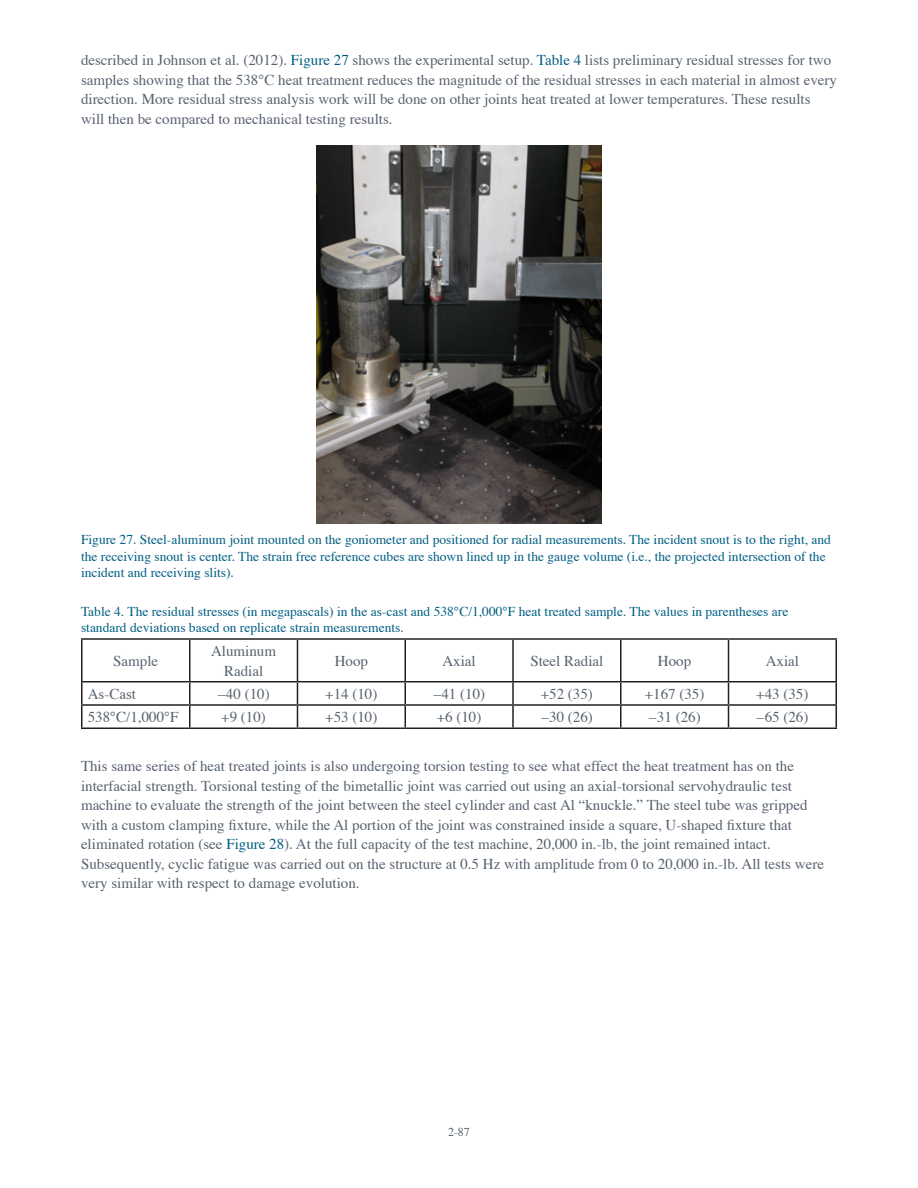
<style>
.page{position:relative;width:918px;height:1188px;background:#fff}
.page>*{position:absolute;margin:0;border:0;box-sizing:border-box;transform-origin:0 0}
.Body_Text{font:15px/19.5px "Times";color:#57626f}
.figure_callout{font:13.5px/16.5px "Times";color:#005e82}
.t1{font:12px "Times";color:#57626f}
.s1{color:#005e82}
</style>
<div class="page">
<hr style="left:81px;top:638px;width:109px;height:2px;background:#231f20">
<hr style="left:81px;top:640px;width:1px;height:41px;background:#231f20">
<hr style="left:190px;top:638px;width:107px;height:2px;background:#231f20">
<hr style="left:189px;top:640px;width:1px;height:41px;background:#231f20">
<hr style="left:297px;top:638px;width:108px;height:2px;background:#231f20">
<hr style="left:297px;top:640px;width:1px;height:41px;background:#231f20">
<hr style="left:405px;top:638px;width:108px;height:2px;background:#231f20">
<hr style="left:405px;top:640px;width:1px;height:41px;background:#231f20">
<hr style="left:513px;top:638px;width:108px;height:2px;background:#231f20">
<hr style="left:512px;top:640px;width:2px;height:41px;background:#231f20">
<hr style="left:621px;top:638px;width:107px;height:2px;background:#231f20">
<hr style="left:620px;top:640px;width:1px;height:41px;background:#231f20">
<hr style="left:729px;top:638px;width:108px;height:2px;background:#231f20">
<hr style="left:728px;top:640px;width:1px;height:41px;background:#231f20">
<hr style="left:836px;top:640px;width:1px;height:41px;background:#231f20">
<hr style="left:81px;top:681px;width:109px;height:1px;background:#231f20">
<hr style="left:190px;top:681px;width:107px;height:1px;background:#231f20">
<hr style="left:297px;top:681px;width:108px;height:1px;background:#231f20">
<hr style="left:405px;top:681px;width:108px;height:1px;background:#231f20">
<hr style="left:513px;top:681px;width:108px;height:1px;background:#231f20">
<hr style="left:512px;top:682px;width:2px;height:22px;background:#231f20">
<hr style="left:621px;top:681px;width:107px;height:1px;background:#231f20">
<hr style="left:729px;top:681px;width:108px;height:1px;background:#231f20">
<hr style="left:81px;top:704px;width:109px;height:2px;background:#231f20">
<svg style="left:81px;top:682px;width:1px;height:46px"></svg>
<hr style="left:190px;top:704px;width:107px;height:2px;background:#231f20">
<svg style="left:189px;top:682px;width:1px;height:46px"></svg>
<hr style="left:297px;top:704px;width:108px;height:2px;background:#231f20">
<svg style="left:297px;top:682px;width:1px;height:46px"></svg>
<hr style="left:405px;top:704px;width:108px;height:2px;background:#231f20">
<svg style="left:405px;top:682px;width:1px;height:46px"></svg>
<hr style="left:513px;top:704px;width:108px;height:2px;background:#231f20">
<hr style="left:512px;top:706px;width:2px;height:22px;background:#231f20">
<hr style="left:621px;top:704px;width:107px;height:2px;background:#231f20">
<svg style="left:620px;top:682px;width:1px;height:46px"></svg>
<hr style="left:729px;top:704px;width:108px;height:2px;background:#231f20">
<svg style="left:728px;top:682px;width:1px;height:46px"></svg>
<svg style="left:836px;top:682px;width:1px;height:46px"></svg>
<hr style="left:81px;top:728px;width:109px;height:1px;background:#231f20">
<hr style="left:190px;top:728px;width:107px;height:1px;background:#231f20">
<hr style="left:297px;top:728px;width:108px;height:1px;background:#231f20">
<hr style="left:405px;top:728px;width:108px;height:1px;background:#231f20">
<hr style="left:513px;top:728px;width:108px;height:1px;background:#231f20">
<hr style="left:621px;top:728px;width:107px;height:1px;background:#231f20">
<hr style="left:729px;top:728px;width:108px;height:1px;background:#231f20">
<img style="left:317px;top:146px;width:284px;height:378px">
<p class="Body_Text" style="left:81px;top:49px;width:757px">described in Johnson et al. (2012). <span class="s1">Figure 27</span> shows the experimental setup. <span class="s1">Table 4</span> lists preliminary residual stresses for two samples showing that the 538°C heat treatment reduces the magnitude of the residual stresses in each material in almost every direction. More residual stress analysis work will be done on other joints heat treated at lower temperatures. These results will then be compared to mechanical testing results.</p>
<p class="figure_callout" style="left:81px;top:530px;width:752px">Figure 27. Steel-aluminum joint mounted on the goniometer and positioned for radial measurements. The incident snout is to the right, and the receiving snout is center. The strain free reference cubes are shown lined up in the gauge volume (i.e., the projected intersection of the incident and receiving slits).</p>
<p class="figure_callout" style="left:81px;top:602px;width:709px">Table 4. The residual stresses (in megapascals) in the as-cast and 538°C/1,000°F heat treated sample. The values in parentheses are standard deviations based on replicate strain measurements.</p>
<p class="Body_Text" style="left:113px;top:650px;width:46px">Sample</p>
<p class="Body_Text" style="left:211px;top:640px;width:67px;text-align:center">Aluminum<br>Radial</p>
<p class="Body_Text" style="left:335px;top:650px;width:35px">Hoop</p>
<p class="Body_Text" style="left:442px;top:650px;width:35px">Axial</p>
<p class="Body_Text" style="left:530px;top:650px;width:74px">Steel Radial</p>
<p class="Body_Text" style="left:658px;top:650px;width:35px">Hoop</p>
<p class="Body_Text" style="left:766px;top:650px;width:35px">Axial</p>
<p class="Body_Text" style="left:88px;top:683px;width:50px">As-Cast</p>
<p class="Body_Text" style="left:218px;top:683px;width:54px">−40 (10)</p>
<p class="Body_Text" style="left:325px;top:683px;width:54px">+14 (10)</p>
<p class="Body_Text" style="left:433px;top:683px;width:54px">−41 (10)</p>
<p class="Body_Text" style="left:541px;top:683px;width:54px">+52 (35)</p>
<p class="Body_Text" style="left:645px;top:683px;width:61px">+167 (35)</p>
<p class="Body_Text" style="left:756px;top:683px;width:54px">+43 (35)</p>
<p class="Body_Text" style="left:88px;top:706px;width:92px">538°C/1,000°F</p>
<p class="Body_Text" style="left:221px;top:706px;width:46px">+9 (10)</p>
<p class="Body_Text" style="left:325px;top:706px;width:54px">+53 (10)</p>
<p class="Body_Text" style="left:437px;top:706px;width:46px">+6 (10)</p>
<p class="Body_Text" style="left:541px;top:706px;width:54px">−30 (26)</p>
<p class="Body_Text" style="left:649px;top:706px;width:54px">−31 (26)</p>
<p class="Body_Text" style="left:756px;top:706px;width:54px">−65 (26)</p>
<p class="Body_Text" style="left:81px;top:755px;width:745px">This same series of heat treated joints is also undergoing torsion testing to see what effect the heat treatment has on the interfacial strength. Torsional testing of the bimetallic joint was carried out using an axial-torsional servohydraulic test machine to evaluate the strength of the joint between the steel cylinder and cast Al “knuckle.” The steel tube was gripped with a custom clamping fixture, while the Al portion of the joint was constrained inside a square, U-shaped fixture that eliminated rotation (see <span class="s1">Figure 28</span>). At the full capacity of the test machine, 20,000 in.-lb, the joint remained intact.<br>Subsequently, cyclic fatigue was carried out on the structure at 0.5 Hz with amplitude from 0 to 20,000 in.-lb. All tests were very similar with respect to damage evolution.</p>
<p class="t1" style="left:448px;top:1121px;width:23px">2-87</p>
</div>
